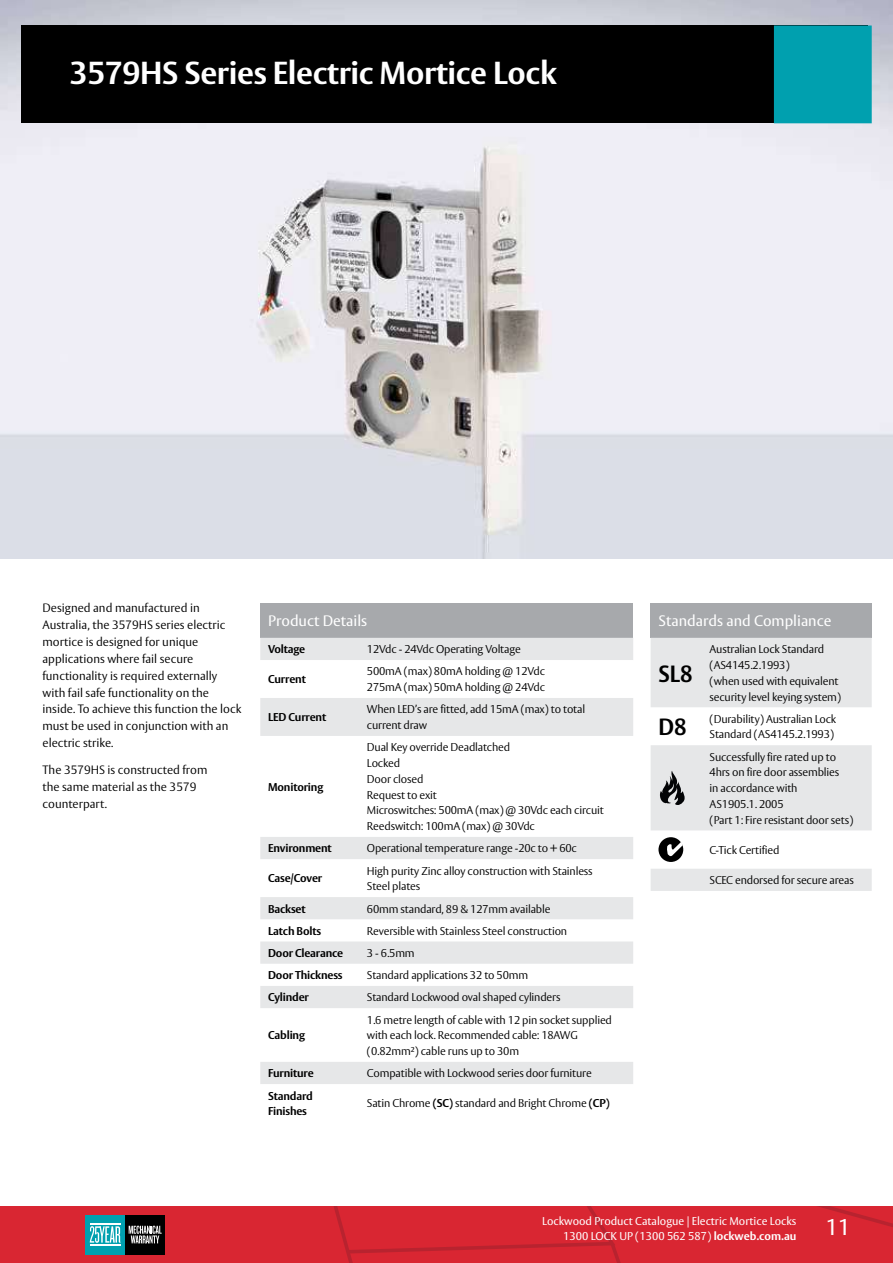
<style>
.page{position:relative;width:893px;height:1263px;background:#fff}
.page>*{position:absolute;margin:0;border:0;box-sizing:border-box;transform-origin:0 0}
.t1{font:700 31.5px "ASSA Vesta";letter-spacing:-.01em;color:#fff}
.t2{font:700 23.25px "ASSA Vesta";color:#000;scale:.95 1}
.t3{font:22.5px "ASSA Vesta";color:#fff}
.t4{font:15px "ASSA Vesta";color:#fff}
.t5{font:300 12px/16.8px "ASSA Vesta";color:#000}
.t6{font:300 11.25px/15.8px "ASSA Vesta";letter-spacing:-.015em;color:#000}
.t7{font:700 11.25px/15.8px "ASSA Vesta";letter-spacing:-.015em;color:#000}
.t8{font:11.25px/15px "ASSA Vesta";color:#fff;text-align:right}
.s1{font-weight:700}
</style>
<div class="page">
<svg style="left:0;top:1206px;width:893px;height:57px;background:#cd2a36"></svg>
<hr style="left:90px;top:1224px;width:30px;height:1px;background:#fff">
<hr style="left:90px;top:1244px;width:30px;height:1px;background:#fff">
<img style="left:0;top:0;width:893px;height:558px">
<div style="left:21px;top:26px;width:846px;height:97px;background:#000"></div>
<div style="left:774px;top:26px;width:98px;height:97px;background:#00a0af"></div>
<div style="left:260px;top:603px;width:373px;height:35px;background:#a7a9ac"></div>
<div style="left:260px;top:638px;width:373px;height:22px;background:#e6e7e8"></div>
<svg style="left:260px;top:698px;width:373px;height:386px"></svg>
<div style="left:651px;top:603px;width:221px;height:35px;background:#a7a9ac"></div>
<svg style="left:651px;top:638px;width:221px;height:253px;fill:#e6e7e8"></svg>
<svg style="left:660px;top:771px;width:25px;height:34px"></svg>
<div style="left:658px;top:837px;width:25px;height:25px;background:#000;border-radius:50%"></div>
<svg style="left:667px;top:842px;width:16px;height:16px"></svg>
<h1 class="t1" style="left:70px;top:53px;width:488px">3579HS Series Electric Mortice Lock</h1>
<p class="t5" style="left:43px;top:600px;width:200px">Designed and manufactured in Australia, the 3579HS series electric mortice is designed for unique applications where fail secure functionality is required externally with fail safe functionality on the inside. To achieve this function the lock must be used in conjunction with an electric strike.</p>
<p class="t5" style="left:43px;top:762px;width:166px">The 3579HS is constructed from the same material as the 3579 counterpart.</p>
<h3 class="t4" style="left:268px;top:612px;width:101px">Product Details</h3>
<p class="t7" style="left:268px;top:642px;width:39px">Voltage</p>
<p class="t6" style="left:367px;top:642px;width:155px">12Vdc - 24Vdc Operating Voltage</p>
<p class="t7" style="left:268px;top:672px;width:39px">Current</p>
<p class="t6" style="left:367px;top:664px;width:179px">500mA (max) 80mA holding @ 12Vdc<br>275mA (max) 50mA holding @ 24Vdc</p>
<p class="t7" style="left:268px;top:710px;width:60px">LED Current</p>
<p class="t6" style="left:367px;top:702px;width:220px">When LED’s are fitted, add 15mA (max) to total current draw</p>
<p class="t7" style="left:268px;top:779px;width:57px">Monitoring</p>
<p class="t6" style="left:367px;top:740px;width:238px">Dual Key override Deadlatched<br>Locked<br>Door closed<br>Request to exit<br>Microswitches: 500mA (max) @ 30Vdc each circuit<br>Reedswitch: 100mA (max) @ 30Vdc</p>
<p class="t7" style="left:268px;top:841px;width:65px">Environment</p>
<p class="t6" style="left:367px;top:841px;width:211px">Operational temperature range -20c to + 60c</p>
<p class="t7" style="left:268px;top:871px;width:56px">Case/Cover</p>
<p class="t6" style="left:367px;top:863px;width:227px">High purity Zinc alloy construction with Stainless<br>Steel plates</p>
<p class="t7" style="left:268px;top:901px;width:39px">Backset</p>
<p class="t6" style="left:367px;top:901px;width:185px">60mm standard, 89 &amp; 127mm available</p>
<p class="t7" style="left:268px;top:923px;width:54px">Latch Bolts</p>
<p class="t6" style="left:367px;top:923px;width:202px">Reversible with Stainless Steel construction</p>
<p class="t7" style="left:268px;top:945px;width:77px">Door Clearance</p>
<p class="t6" style="left:367px;top:946px;width:49px">3 - 6.5mm</p>
<p class="t7" style="left:268px;top:968px;width:76px">Door Thickness</p>
<p class="t6" style="left:367px;top:968px;width:163px">Standard applications 32 to 50mm</p>
<p class="t7" style="left:268px;top:990px;width:42px">Cylinder</p>
<p class="t6" style="left:367px;top:990px;width:195px">Standard Lockwood oval shaped cylinders</p>
<p class="t7" style="left:268px;top:1028px;width:38px">Cabling</p>
<p class="t6" style="left:367px;top:1012px;width:247px">1.6 metre length of cable with 12 pin socket supplied with each lock. Recommended cable: 18AWG (0.82mm²) cable runs up to 30m</p>
<p class="t7" style="left:268px;top:1066px;width:47px">Furniture</p>
<p class="t6" style="left:367px;top:1066px;width:226px">Compatible with Lockwood series door furniture</p>
<p class="t7" style="left:268px;top:1088px;width:46px">Standard<br>Finishes</p>
<p class="t6" style="left:367px;top:1096px;width:244px">Satin Chrome <span class="s1">(SC)</span> standard and Bright Chrome <span class="s1">(CP)</span></p>
<h3 class="t4" style="left:658px;top:612px;width:174px">Standards and Compliance</h3>
<h2 class="t2" style="left:658px;top:659px;width:38px">SL8</h2>
<p class="t6" style="left:710px;top:642px;width:133px">Australian Lock Standard (AS4145.2.1993)<br>(when used with equivalent security level keying system)</p>
<h2 class="t2" style="left:658px;top:713px;width:31px">D8</h2>
<p class="t6" style="left:710px;top:711px;width:128px">(Durability) Australian Lock<br>Standard (AS4145.2.1993)</p>
<p class="t6" style="left:710px;top:749px;width:145px">Successfully fire rated up to<br>4hrs on fire door assemblies<br>in accordance with<br>AS1905.1. 2005<br>(Part 1: Fire resistant door sets)</p>
<p class="t6" style="left:710px;top:843px;width:71px">C-Tick Certified</p>
<p class="t6" style="left:710px;top:873px;width:146px">SCEC endorsed for secure areas</p>
<p class="t8" style="left:542px;top:1214px;width:256px">Lockwood Product Catalogue | Electric Mortice Locks<br>1300 LOCK UP (1300 562 587) <span class="s1">lockweb.com.au</span></p>
<h3 class="t3" style="left:825px;top:1214px;width:26px">11</h3>
</div>
